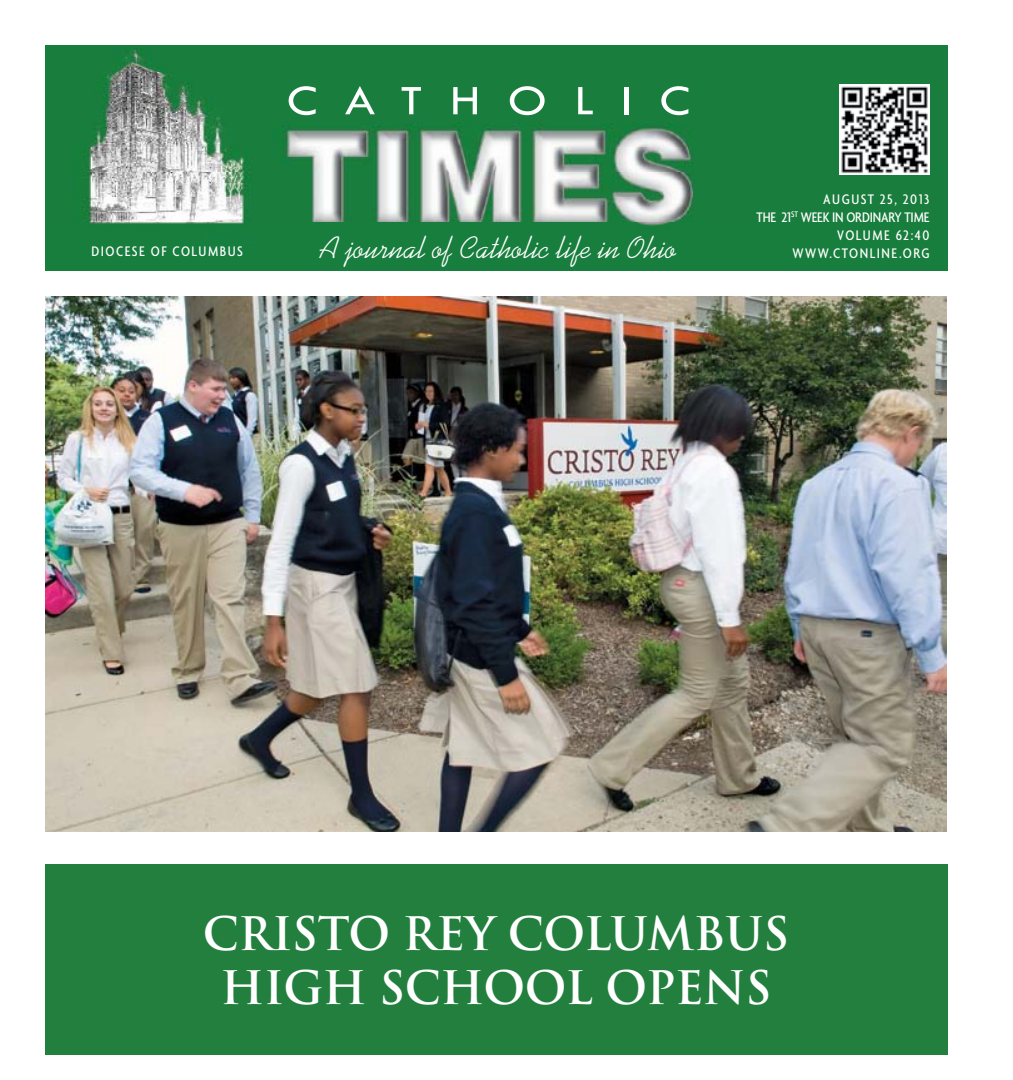
<style>
.page{position:relative;width:1013px;height:1080px;background:#fff}
.page>*{position:absolute;margin:0;border:0;box-sizing:border-box;transform-origin:0 0}
.t1{font:700 45px/54px "Trajan Pro";letter-spacing:-.01em;color:#fff;text-align:center}
.t2{font:43.75px "Tw Cen";letter-spacing:.54em;color:#fff;scale:1.16 1}
.t3{font:31.25px "Kaufmann";letter-spacing:.01em;color:#fff}
.t4{font:500 condensed 15px/18px "Agenda";letter-spacing:.1em;color:#fff;text-align:right}
</style>
<div class="page">
<img style="left:45px;top:45px;width:902px;height:226px">
<div style="left:45px;top:864px;width:902px;height:190px;background:#227f3e"></div>
<img style="left:45px;top:296px;width:901px;height:536px">
<img style="left:839px;top:85px;width:90px;height:90px">
<h2 class="t2" style="left:287px;top:74px;width:349px">CATHOLIC</h2>
<p class="t4" style="left:91px;top:242px;width:153px">DIOCESE OF COLUMBUS</p>
<h3 class="t3" style="left:321px;top:230px;width:357px">A journal of Catholic life in Ohio</h3>
<p class="t4" style="left:756px;top:190px;width:174px">AUGUST 25, 2013<br>THE 21<sup>ST</sup> WEEK IN ORDINARY TIME<br>VOLUME 62:40<br>WWW.CTONLINE.ORG</p>
<h1 class="t1" style="left:203px;top:907px;width:588px">CRISTO REY COLUMBUS<br>HIGH SCHOOL OPENS</h1>
</div>
